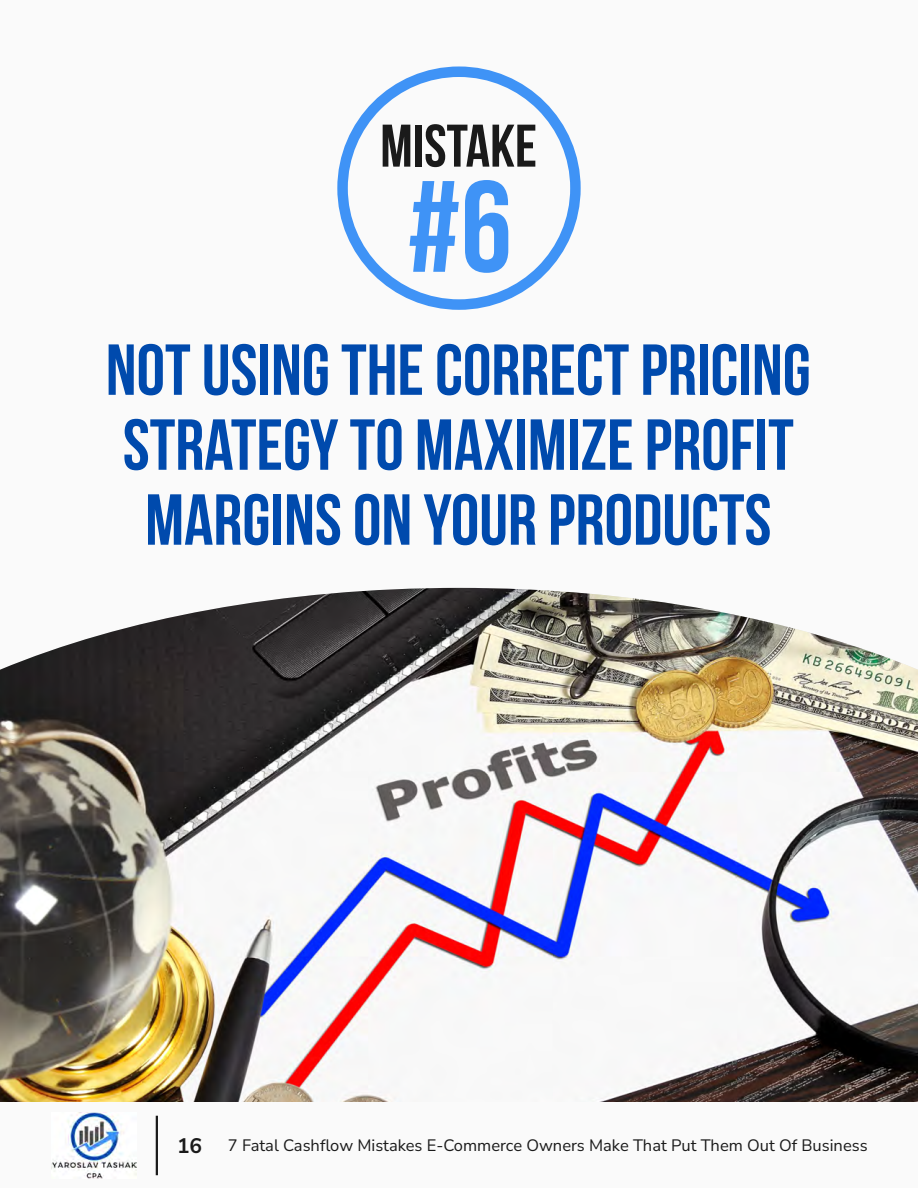
<style>
.page{position:relative;width:918px;height:1188px;background:#fafafa}
.page>*{position:absolute;margin:0;border:0;box-sizing:border-box;transform-origin:0 0}
.t1{font:700 129.6px "Bebas Neue";color:#3f93f6}
.t2{font:700 72px/75px "Bebas Neue";color:#004aad;text-align:center}
.t3{font:700 60px "Bebas Neue";color:#1a1a1a}
.t4{font:16.5px "Nunito Sans";color:#1a1a1a}
.s1{font-weight:700;font-size:21px}
</style>
<div class="page">
<img style="left:0;top:588px;width:918px;height:514px">
<hr style="left:156px;top:1116px;width:2px;height:59px;background:#1a1a1a">
<svg style="left:337px;top:66px;width:244px;height:244px"></svg>
<img style="left:51px;top:1113px;width:85px;height:65px">
<p class="t3" style="left:380px;top:122px;width:158px">MISTAKE</p>
<h1 class="t1" style="left:408px;top:175px;width:106px">#6</h1>
<p class="t2" style="left:106px;top:339px;width:707px">NOT USING THE CORRECT PRICING<br>STRATEGY TO MAXIMIZE PROFIT<br>MARGINS ON YOUR PRODUCTS</p>
<p class="t4" style="left:177px;top:1135px;width:692px"><span class="s1">16</span> 7 Fatal Cashflow Mistakes E-Commerce Owners Make That Put Them Out Of Business</p>
</div>
